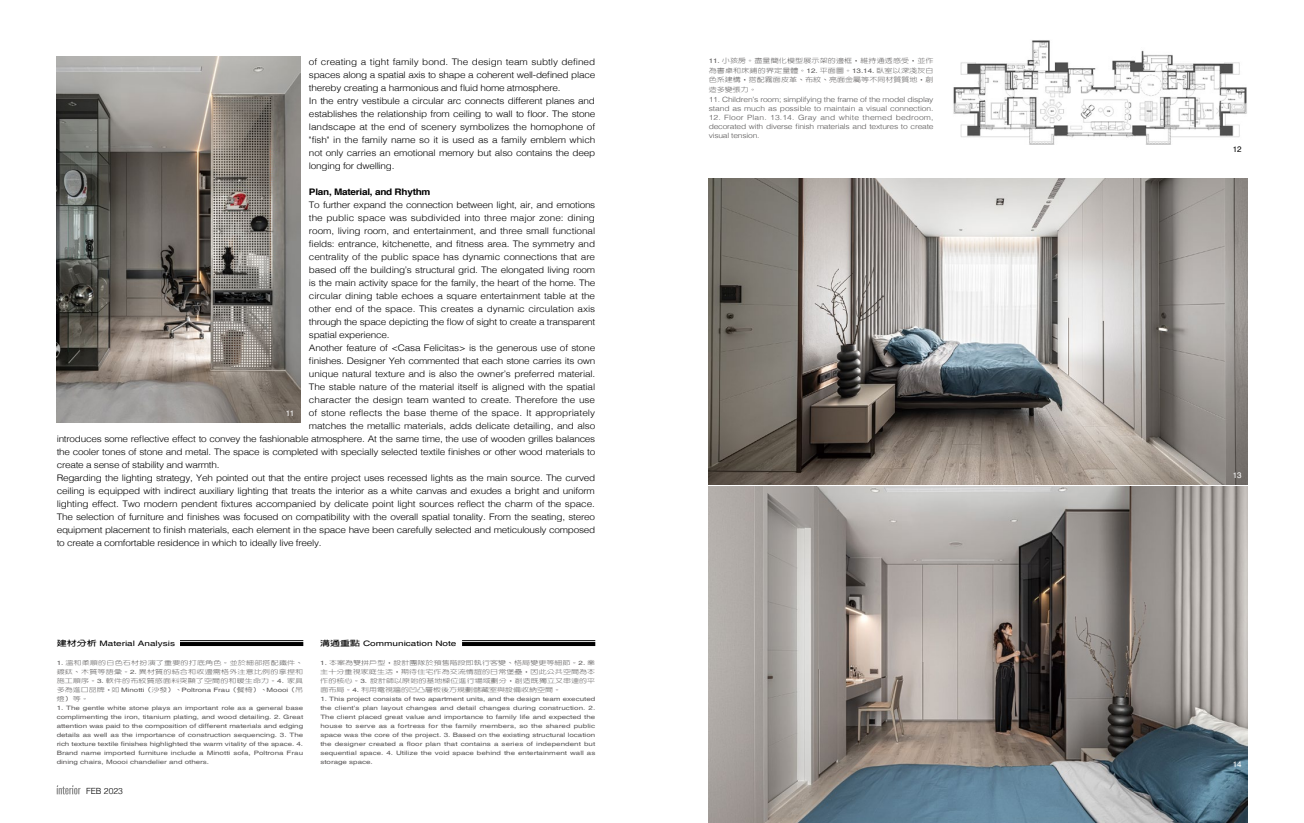
<style>
.page{position:relative;width:1304px;height:823px;background:#fff}
.page>*{position:absolute;margin:0;border:0;box-sizing:border-box;transform-origin:0 0}
.t1{font:300 9px/13px "Helvetica";letter-spacing:-.02em;color:#000;scale:1.11 1}
.t2{font:300 9px "Helvetica";letter-spacing:.005em;color:#000;scale:1.11 1}
.t3{font:300 9px "Helvetica";color:#000;scale:1.11 1}
.t4{font:700 9px "Helvetica";letter-spacing:-.025em;color:#000;scale:1.11 1}
.t5{font:300 8.5px "Helvetica";color:#000}
.t6{font:8px "Helvetica";color:#fff}
.t7{font:8px "Helvetica";color:#000}
.t8{font:7.5px "Helvetica";color:#000;scale:1.33 1}
.t9{font:300 7.2px/9px "Helvetica";letter-spacing:-.025em;color:#595757;scale:1.18 1}
.t10{font:300 6.4px/9.6px "AR New Hei B5";letter-spacing:.005em;color:#595757;text-align:justify;scale:1.25 1}
.t11{font:6px/9px "Helvetica";color:#595757;text-align:justify;scale:1.33 1}
.t12{font:300 6px/9px "AR New Hei B5";letter-spacing:.015em;color:#595757;text-align:justify;scale:1.33 1}
.s1{font-family:"AR Hei B5";font-weight:700}
.s2{font-family:"Helvetica";font-weight:400}
.s3{font-weight:700}
.s4{font-family:"AR New Hei B5";font-weight:300}
.s5{font-family:"AR New Hei B5";font-weight:700}
</style>
<div class="page">
<svg style="left:57px;top:785px;width:24px;height:9px"></svg>
<svg style="left:462px;top:641px;width:133px;height:4px"></svg>
<hr style="left:462px;top:640px;width:133px;height:1px;background:#000">
<svg style="left:180px;top:641px;width:123px;height:4px"></svg>
<hr style="left:180px;top:640px;width:123px;height:1px;background:#000">
<img style="left:57px;top:57px;width:243px;height:365px">
<img style="left:709px;top:178px;width:538px;height:306px">
<img style="left:709px;top:486px;width:538px;height:336px">
<img style="left:953px;top:40px;width:294px;height:105px">
<p class="t1" style="left:309px;top:55px;width:260px">of creating a tight family bond. The design team subtly defined spaces along a spatial axis to shape a coherent well-defined place thereby creating a harmonious and fluid home atmosphere.<br>In the entry vestibule a circular arc connects different planes and establishes the relationship from ceiling to wall to floor. The stone landscape at the end of scenery symbolizes the homophone of "fish" in the family name so it is used as a family emblem which not only carries an emotional memory but also contains the deep longing for dwelling.</p>
<p class="t4" style="left:309px;top:184px;width:111px">Plan, Material, and Rhythm</p>
<p class="t1" style="left:309px;top:198px;width:259px">To further expand the connection between light, air, and emotions</p>
<p class="t3" style="left:309px;top:210px;width:259px">the public space was subdivided into three major zone: dining</p>
<p class="t1" style="left:309px;top:224px;width:259px">room, living room, and entertainment, and three small functional</p>
<p class="t1" style="left:309px;top:237px;width:259px">fields: entrance, kitchenette, and fitness area. The symmetry and</p>
<p class="t1" style="left:309px;top:250px;width:259px">centrality of the public space has dynamic connections that are</p>
<p class="t1" style="left:309px;top:263px;width:259px">based off the building’s structural grid. The elongated living room</p>
<p class="t1" style="left:309px;top:276px;width:259px">is the main activity space for the family, the heart of the home. The</p>
<p class="t1" style="left:309px;top:289px;width:259px">circular dining table echoes a square entertainment table at the</p>
<p class="t1" style="left:309px;top:302px;width:259px">other end of the space. This creates a dynamic circulation axis</p>
<p class="t1" style="left:309px;top:315px;width:260px">through the space depicting the flow of sight to create a transparent</p>
<p class="t1" style="left:309px;top:328px;width:74px">spatial experience.</p>
<p class="t1" style="left:309px;top:341px;width:259px">Another feature of &lt;Casa Felicitas&gt; is the generous use of stone</p>
<p class="t1" style="left:309px;top:354px;width:259px">finishes. Designer Yeh commented that each stone carries its own</p>
<p class="t1" style="left:309px;top:367px;width:260px">unique natural texture and is also the owner’s preferred material.</p>
<p class="t1" style="left:309px;top:380px;width:259px">The stable nature of the material itself is aligned with the spatial</p>
<p class="t1" style="left:309px;top:393px;width:259px">character the design team wanted to create. Therefore the use</p>
<p class="t2" style="left:309px;top:405px;width:259px">of stone reflects the base theme of the space. It appropriately</p>
<p class="t1" style="left:309px;top:419px;width:259px">matches the metallic materials, adds delicate detailing, and also</p>
<p class="t1" style="left:57px;top:431px;width:487px">introduces some reflective effect to convey the fashionable atmosphere. At the same time, the use of wooden grilles balances</p>
<p class="t1" style="left:57px;top:444px;width:487px">the cooler tones of stone and metal. The space is completed with specially selected textile finishes or other wood materials to</p>
<p class="t1" style="left:57px;top:457px;width:148px">create a sense of stability and warmth.</p>
<p class="t1" style="left:57px;top:470px;width:487px">Regarding the lighting strategy, Yeh pointed out that the entire project uses recessed lights as the main source. The curved</p>
<p class="t1" style="left:57px;top:483px;width:486px">ceiling is equipped with indirect auxiliary lighting that treats the interior as a white canvas and exudes a bright and uniform</p>
<p class="t1" style="left:57px;top:496px;width:486px">lighting effect. Two modern pendent fixtures accompanied by delicate point light sources reflect the charm of the space.</p>
<p class="t1" style="left:57px;top:509px;width:487px">The selection of furniture and finishes was focused on compatibility with the overall spatial tonality. From the seating, stereo</p>
<p class="t1" style="left:57px;top:522px;width:487px">equipment placement to finish materials, each element in the space have been carefully selected and meticulously composed</p>
<p class="t1" style="left:57px;top:535px;width:240px">to create a comfortable residence in which to ideally live freely.</p>
<p class="t6" style="left:286px;top:407px;width:10px">11</p>
<p class="t8" style="left:57px;top:638px;width:90px"><span class="s1">建材分析</span> Material Analysis</p>
<p class="t12" style="left:57px;top:658px;width:187px"><span class="s2">1.</span> 溫和柔順的白色石材扮演了重要的打底角色<span class="s3">。</span>並於細部搭配鐵件<span class="s3">、</span>鍍鈦<span class="s3">、</span>木質等語彙<span class="s3">。</span><span class="s2">2.</span> 異材質的結合和收邊需格外注意比例的拿捏和施工順序<span class="s3">。</span><span class="s2">3.</span> 軟件的布紋質感面料突顯了空間的和暖生命力<span class="s3">。</span><span class="s2">4.</span> 家具</p>
<p class="t11" style="left:57px;top:685px;width:187px"><span class="s4">多為進口品牌</span><span class="s5">，</span><span class="s4">如</span> Minotti<span class="s5">（</span><span class="s4">沙發</span><span class="s5">）、</span>Poltrona Frau<span class="s5">（</span><span class="s4">餐椅</span><span class="s5">）、</span>Moooi<span class="s5">（</span><span class="s4">吊</span></p>
<p class="t12" style="left:57px;top:694px;width:26px">燈<span class="s3">）</span>等<span class="s3">。</span></p>
<p class="t11" style="left:57px;top:703px;width:187px">1. The gentle white stone plays an important role as a general base complimenting the iron, titanium plating, and wood detailing. 2. Great attention was paid to the composition of different materials and edging details as well as the importance of construction sequencing. 3. The rich texture textile finishes highlighted the warm vitality of the space. 4.<br>Brand name imported furniture include a Minotti sofa, Poltrona Frau dining chairs, Moooi chandelier and others.</p>
<p class="t5" style="left:86px;top:783px;width:38px">FEB 2023</p>
<p class="t8" style="left:320px;top:638px;width:104px"><span class="s1">溝通重點</span> Communication Note</p>
<p class="t12" style="left:320px;top:658px;width:208px"><span class="s2">1.</span> 本案為雙拼戶型<span class="s3">，</span>設計團隊於預售階段即執行客變<span class="s3">、</span>格局變更等細節<span class="s3">。</span><span class="s2">2.</span> 業主十分重視家庭生活<span class="s3">，</span>期待住宅作為交流情誼的日常堡壘<span class="s3">，</span>因此公共空間為本作的核心<span class="s3">。</span><span class="s2">3.</span> 設計師以原始的基地樑位進行場域劃分<span class="s3">，</span>創造既獨立又串連的平面布局<span class="s3">。</span><span class="s2">4.</span> 利用電視牆的凹凸層板後方規劃儲藏室與設備收納空間<span class="s3">。</span></p>
<p class="t11" style="left:320px;top:694px;width:208px">1. This project consists of two apartment units, and the design team executed the client's plan layout changes and detail changes during construction. 2.<br>The client placed great value and importance to family life and expected the house to serve as a fortress for the family members, so the shared public space was the core of the project. 3. Based on the existing structural location the designer created a floor plan that contains a series of independent but sequential space. 4. Utilize the void space behind the entertainment wall as storage space.</p>
<p class="t10" style="left:709px;top:56px;width:181px"><span class="s2">11.</span> 小孩房<span class="s3">。</span>盡量簡化模型展示架的邊框<span class="s3">，</span>維持通透感受<span class="s3">，</span>並作為書桌和床鋪的界定量體<span class="s3">。</span><span class="s2">12.</span> 平面圖<span class="s3">。</span><span class="s2">13.14.</span> 臥室以深淺灰白色系建構<span class="s3">，</span>搭配霧面皮革<span class="s3">、</span>布紋<span class="s3">、</span>亮面金屬等不同材質質地<span class="s3">，</span>創造多變張力<span class="s3">。</span></p>
<p class="t9" style="left:709px;top:94px;width:192px">11. Children’s room; simplifying the frame of the model display stand as much as possible to maintain a visual connection.</p>
<p class="t9" style="left:709px;top:112px;width:192px;text-align:justify">12. Floor Plan. 13.14. Gray and white themed bedroom, decorated with diverse finish materials and textures to create visual tension.</p>
<p class="t7" style="left:1233px;top:142px;width:10px">12</p>
<p class="t6" style="left:1233px;top:469px;width:10px">13</p>
<p class="t6" style="left:1233px;top:757px;width:10px">14</p>
</div>
